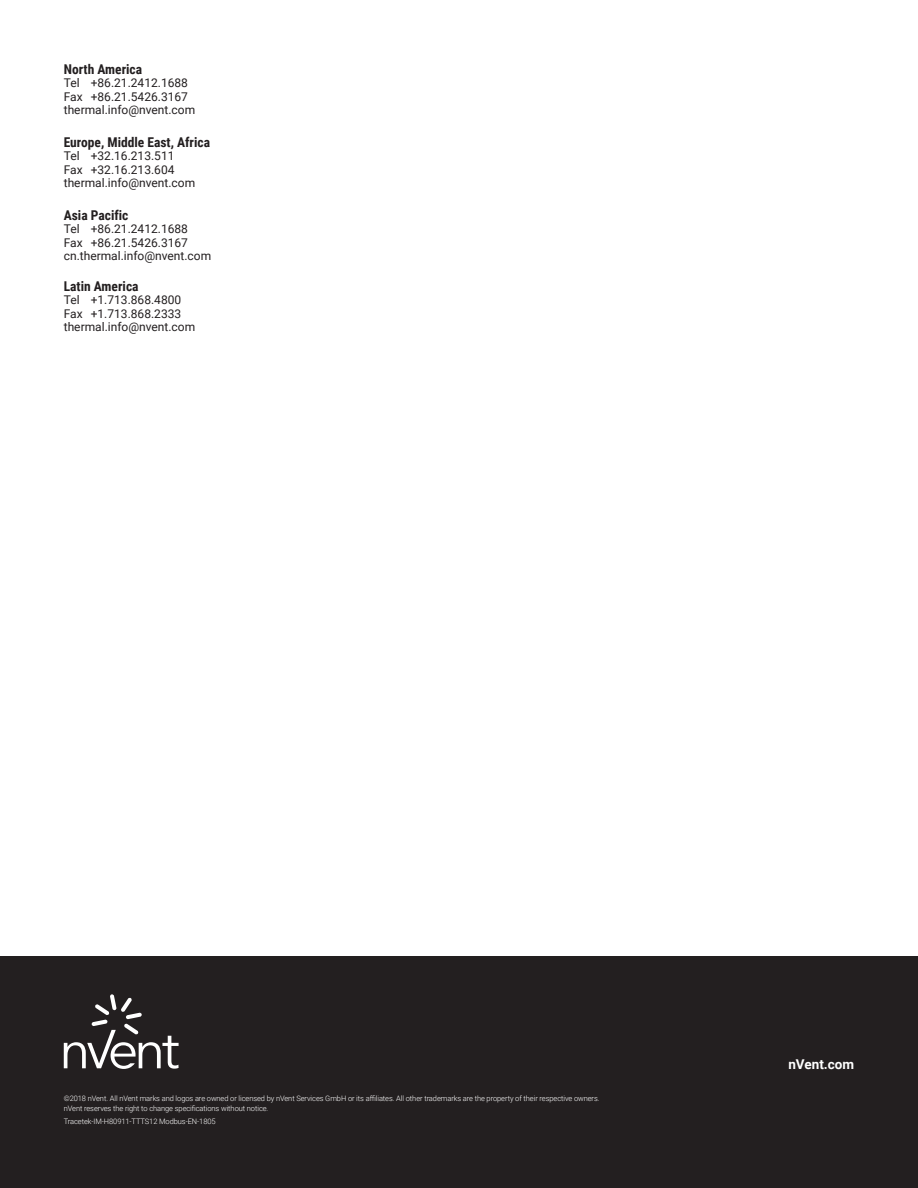
<style>
.page{position:relative;width:918px;height:1188px;background:#fff}
.page>*{position:absolute;margin:0;border:0;box-sizing:border-box;transform-origin:0 0}
.t1{font:700 13.5px "Roboto Condensed";color:#231f20}
.t2{font:700 13.5px "Roboto";color:#fff}
.t3{font:12px/13.5px "Roboto";color:#231f20}
.t4{font:300 7.5px/10.5px "Roboto";letter-spacing:-.01em;color:#fff}
</style>
<div class="page">
<div style="left:0;top:957px;width:918px;height:231px;background:#231f20"></div>
<svg style="left:64px;top:994px;width:115px;height:75px"></svg>
<h1 class="t1" style="left:64px;top:60px;width:80px">North America</h1>
<h2 class="t3" style="left:64px;top:76px;width:133px">Tel +86.21.2412.1688<br>Fax +86.21.5426.3167 thermal.info@nvent.com</h2>
<h1 class="t1" style="left:64px;top:133px;width:148px">Europe, Middle East, Africa</h1>
<h2 class="t3" style="left:64px;top:149px;width:133px">Tel +32.16.213.511<br>Fax +32.16.213.604 thermal.info@nvent.com</h2>
<h1 class="t1" style="left:64px;top:205px;width:66px">Asia Pacific</h1>
<h2 class="t3" style="left:64px;top:222px;width:149px">Tel +86.21.2412.1688<br>Fax +86.21.5426.3167 cn.thermal.info@nvent.com</h2>
<h1 class="t1" style="left:64px;top:277px;width:76px">Latin America</h1>
<h2 class="t3" style="left:64px;top:293px;width:133px">Tel +1.713.868.4800<br>Fax +1.713.868.2333 thermal.info@nvent.com</h2>
<p class="t4" style="left:64px;top:1092px;width:537px">©2018 nVent. All nVent marks and logos are owned or licensed by nVent Services GmbH or its affiliates. All other trademarks are the property of their respective owners. nVent reserves the right to change specifications without notice.</p>
<p class="t4" style="left:64px;top:1116px;width:153px">Tracetek-IM-H80911-TTTS12 Modbus-EN-1805</p>
<h1 class="t2" style="left:788px;top:1055px;width:67px">nVent.com</h1>
</div>
